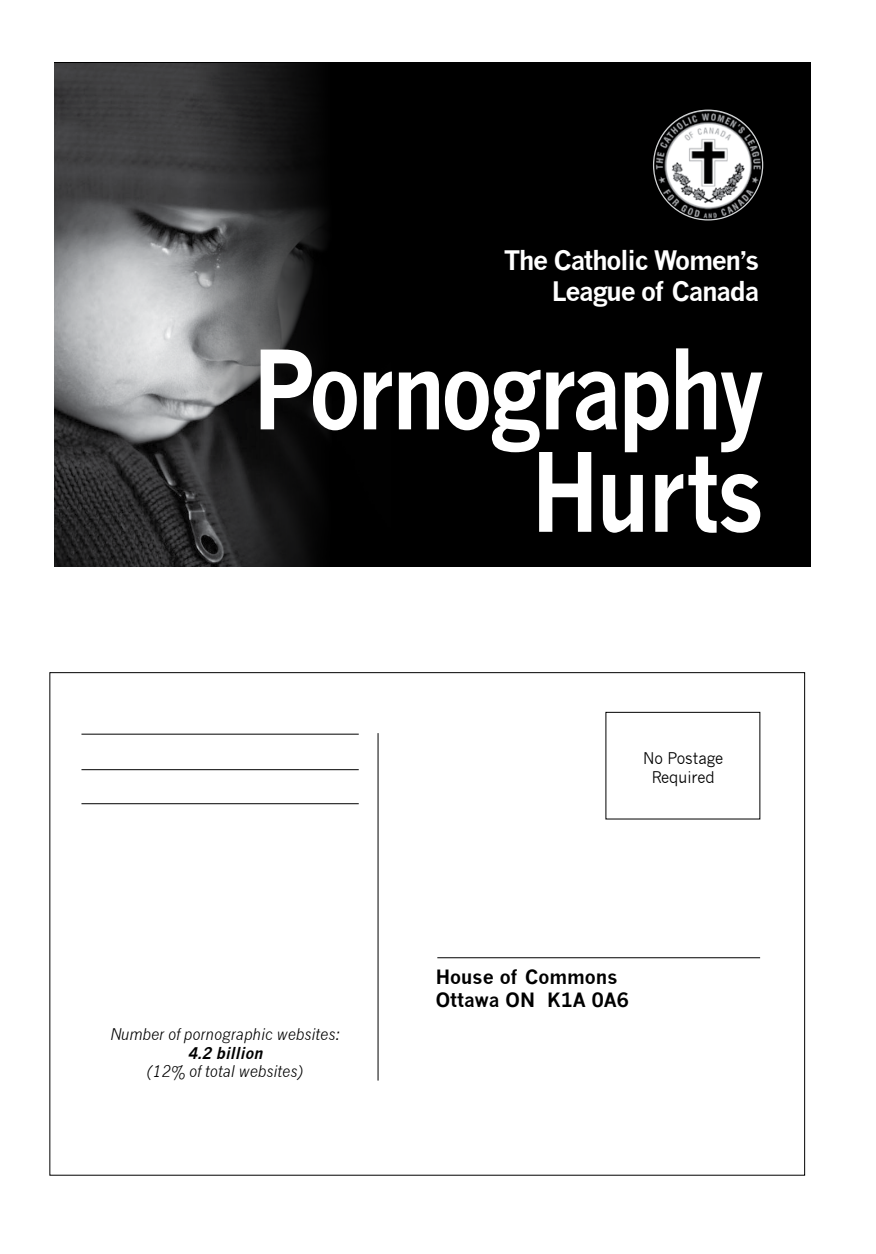
<style>
.page{position:relative;width:876px;height:1254px;background:#fff}
.page>*{position:absolute;margin:0;border:0;box-sizing:border-box;transform-origin:0 0}
.t1{font:700 106.75px/102.4px "News Gothic";letter-spacing:-.045em;color:#fff;text-align:right;scale:.85 1}
.t2{font:700 26.25px/31.5px "News Gothic";letter-spacing:-.05em;color:#fff;text-align:right}
.t3{font:700 19.25px/23.1px "News Gothic";color:#000}
.t4{font:italic 15.75px "News Gothic";color:#000;scale:.95 1}
.t5{font:15.75px/18.9px "News Gothic";color:#000;text-align:center;scale:.95 1}
.t6{font:italic 700 15.75px "News Gothic";color:#000;scale:.95 1}
</style>
<div class="page">
<div style="left:54px;top:63px;width:756px;height:504px;background:#000"></div>
<img style="left:653px;top:110px;width:109px;height:110px;border-radius:55px">
<img style="left:54px;top:63px;width:273px;height:504px">
<hr style="left:377px;top:733px;width:1px;height:347px;background:#000">
<div style="left:605px;top:711px;width:155px;height:108px;border:1px solid #000"></div>
<hr style="left:81px;top:733px;width:277px;height:1px;background:#000">
<hr style="left:81px;top:769px;width:277px;height:1px;background:#000">
<hr style="left:81px;top:803px;width:277px;height:1px;background:#000">
<hr style="left:437px;top:957px;width:323px;height:1px;background:#000">
<h2 class="t2" style="left:504px;top:244px;width:257px">The Catholic Women’s<br>League of Canada</h2>
<h1 class="t1" style="left:253px;top:337px;width:604px">Pornography<br>Hurts</h1>
<p class="t4" style="left:110px;top:1024px;width:244px">Number of pornographic websites:</p>
<p class="t6" style="left:188px;top:1043px;width:84px">4.2 billion</p>
<p class="t4" style="left:147px;top:1062px;width:165px">(12% of total websites)</p>
<p class="t5" style="left:643px;top:749px;width:86px">No Postage<br>Required</p>
<p class="t3" style="left:435px;top:964px;width:195px">House of Commons<br>Ottawa ON K1A 0A6</p>
</div>
